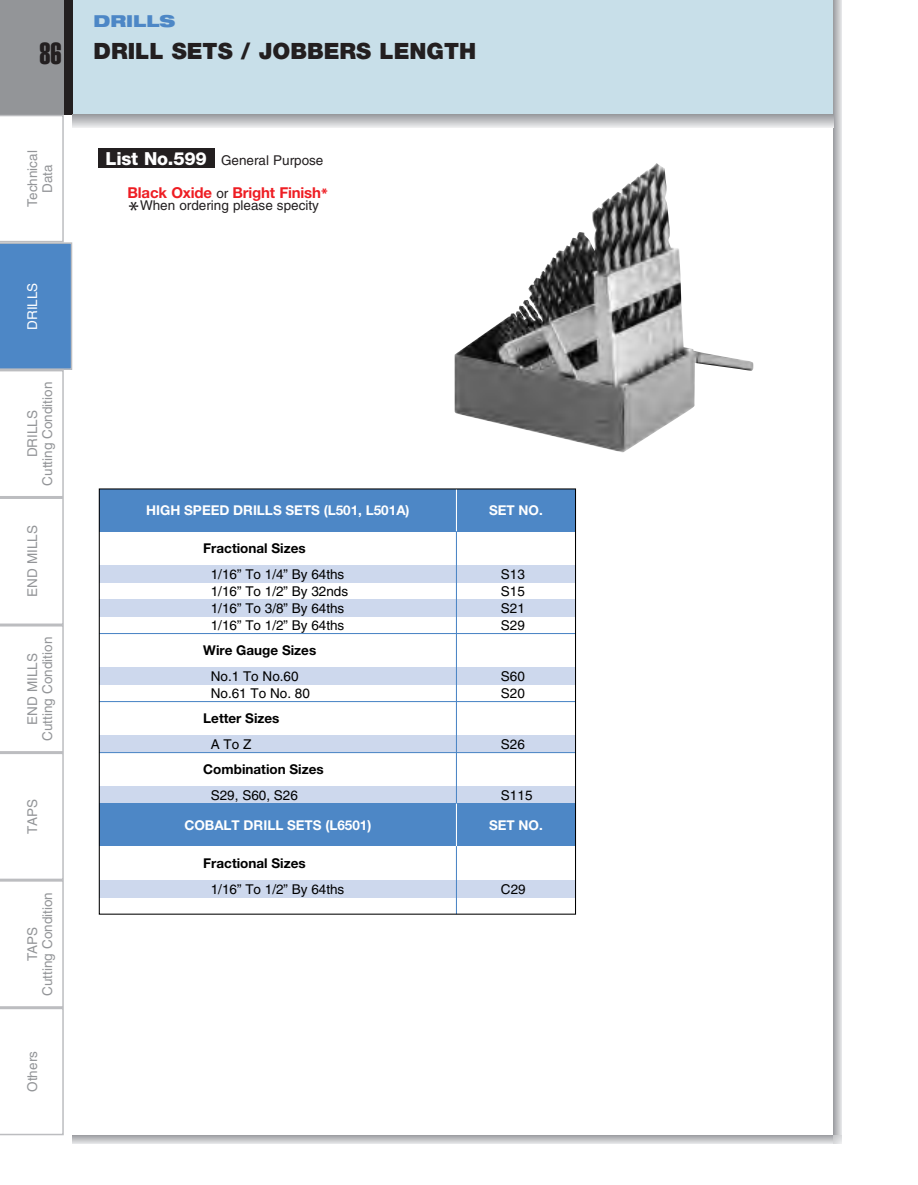
<style>
.page{position:relative;width:918px;height:1185px;background:#fff}
.page>*{position:absolute;margin:0;border:0;box-sizing:border-box;transform-origin:0 0}
.t1{font:900 22.5px "Helvetica Neue";color:#231f20}
.t2{font:900 expanded 16.5px "Helvetica Neue";color:#4d87c6}
.t3{font:700 15px "Helvetica Neue";letter-spacing:-.01em;color:#ee1d23}
.t4{font:13.5px/17px "Helvetica";color:#000}
.t5{font:13.5px/15px "Helvetica";color:#939598;text-align:center}
.t6{font:700 13.5px "Helvetica Neue";color:#000}
.t7{font:700 13.5px "Helvetica Neue";color:#fff}
.t8{font:13.5px "Helvetica";color:#231f20}
.t9{font:13.5px "Helvetica";color:#fff}
.s1{font-family:"Helvetica Extra Compressed";font-weight:400;font-size:30px}
.s2{font-family:"Helvetica Neue";font-weight:800;font-size:18px;color:#fff}
.s3{font-family:"Helvetica";font-weight:400;font-size:13.5px;color:#231f20}
.s4{font-family:"Univers";font-size:13.5px}
.s5{font-family:"Univers";font-size:22.5px}
</style>
<div class="page">
<div style="left:72px;top:0;width:761px;height:115px;background:#c8dfe9"></div>
<div style="left:64px;top:0;width:8px;height:115px;background:#231f20"></div>
<div style="left:0;top:0;width:64px;height:115px;background:#939598"></div>
<svg style="left:833px;top:0;width:9px;height:1135px;background:#c0c1c4"></svg>
<svg style="left:72px;top:115px;width:761px;height:13px;background:#c5c6c8"></svg>
<svg style="left:72px;top:1135px;width:761px;height:9px;background:#c1c2c5"></svg>
<svg style="left:833px;top:1135px;width:9px;height:9px"></svg>
<svg style="left:0;top:115px;width:64px;height:127px"></svg>
<svg style="left:0;top:242px;width:73px;height:894px"></svg>
<div style="left:99px;top:600px;width:477px;height:17px;background:#cdd8ed"></div>
<div style="left:99px;top:566px;width:477px;height:17px;background:#cdd8ed"></div>
<div style="left:99px;top:668px;width:477px;height:17px;background:#cdd8ed"></div>
<div style="left:99px;top:736px;width:477px;height:17px;background:#cdd8ed"></div>
<div style="left:99px;top:787px;width:477px;height:17px;background:#cdd8ed"></div>
<div style="left:99px;top:880px;width:477px;height:17px;background:#cdd8ed"></div>
<div style="left:99px;top:489px;width:357px;height:42px;background:#4d87c6"></div>
<div style="left:99px;top:804px;width:357px;height:42px;background:#4d87c6"></div>
<div style="left:456px;top:489px;width:120px;height:42px;background:#4d87c6"></div>
<hr style="left:456px;top:489px;width:1px;height:42px;background:#fff">
<hr style="left:456px;top:531px;width:1px;height:273px;background:#4d87c6">
<div style="left:456px;top:804px;width:120px;height:42px;background:#4d87c6"></div>
<hr style="left:99px;top:633px;width:477px;height:1px;background:#4d87c6">
<hr style="left:99px;top:701px;width:477px;height:1px;background:#4d87c6">
<hr style="left:99px;top:752px;width:477px;height:1px;background:#4d87c6">
<hr style="left:456px;top:804px;width:1px;height:42px;background:#fff">
<hr style="left:456px;top:846px;width:1px;height:68px;background:#4d87c6">
<div style="left:98px;top:149px;width:117px;height:19px;background:#231f20"></div>
<img style="left:455px;top:163px;width:298px;height:289px">
<p class="t2" style="left:94px;top:15px;width:83px">DRILLS</p>
<h1 class="t1" style="left:39px;top:43px;width:438px"><span class="s1">86</span> DRILL SETS / JOBBERS LENGTH</h1>
<p class="t5" style="left:26px;top:207px;width:58px;rotate:-90deg">Technical<br>Data</p>
<p class="t9" style="left:28px;top:330px;width:49px;rotate:-90deg">DRILLS</p>
<p class="t5" style="left:26px;top:486px;width:105px;rotate:-90deg">DRILLS<br>Cutting Condition</p>
<p class="t5" style="left:26px;top:597px;width:73px;rotate:-90deg">END MILLS</p>
<p class="t5" style="left:26px;top:741px;width:105px;rotate:-90deg">END MILLS<br>Cutting Condition</p>
<p class="t5" style="left:26px;top:834px;width:36px;rotate:-90deg">TAPS</p>
<p class="t5" style="left:26px;top:996px;width:105px;rotate:-90deg">TAPS<br>Cutting Condition</p>
<p class="t5" style="left:26px;top:1092px;width:42px;rotate:-90deg">Others</p>
<p class="t8" style="left:106px;top:155px;width:219px"><span class="s2">List No.599</span> General Purpose</p>
<p class="t3" style="left:128px;top:187px;width:202px">Black Oxide <span class="s3">or</span> Bright Finish<span class="s4">*</span></p>
<p class="t8" style="left:128px;top:201px;width:193px"><span class="s5">*</span>When ordering please specity</p>
<p class="t7" style="left:146px;top:506px;width:265px">HIGH SPEED DRILLS SETS (L501, L501A)</p>
<p class="t6" style="left:203px;top:544px;width:104px">Fractional Sizes</p>
<p class="t4" style="left:211px;top:567px;width:139px">1/16” To 1/4” By 64ths<br>1/16” To 1/2” By 32nds<br>1/16” To 3/8” By 64ths<br>1/16” To 1/2” By 64ths</p>
<p class="t6" style="left:203px;top:646px;width:114px">Wire Gauge Sizes</p>
<p class="t4" style="left:211px;top:669px;width:101px">No.1 To No.60<br>No.61 To No. 80</p>
<p class="t6" style="left:203px;top:714px;width:78px">Letter Sizes</p>
<p class="t4" style="left:211px;top:737px;width:42px">A To Z</p>
<p class="t6" style="left:203px;top:765px;width:122px">Combination Sizes</p>
<p class="t4" style="left:211px;top:788px;width:89px">S29, S60, S26</p>
<p class="t7" style="left:184px;top:820px;width:189px">COBALT DRILL SETS (L6501)</p>
<p class="t6" style="left:203px;top:858px;width:104px">Fractional Sizes</p>
<p class="t4" style="left:211px;top:882px;width:135px">1/16” To 1/2” By 64ths</p>
<p class="t7" style="left:489px;top:506px;width:55px">SET NO.</p>
<p class="t4" style="left:501px;top:567px;width:26px;text-align:justify">S13<br>S15<br>S21<br>S29</p>
<p class="t4" style="left:501px;top:669px;width:26px">S60<br>S20</p>
<p class="t4" style="left:501px;top:737px;width:26px">S26</p>
<p class="t4" style="left:501px;top:788px;width:33px">S115</p>
<p class="t7" style="left:489px;top:820px;width:55px">SET NO.</p>
<p class="t4" style="left:501px;top:882px;width:26px">C29</p>
</div>
